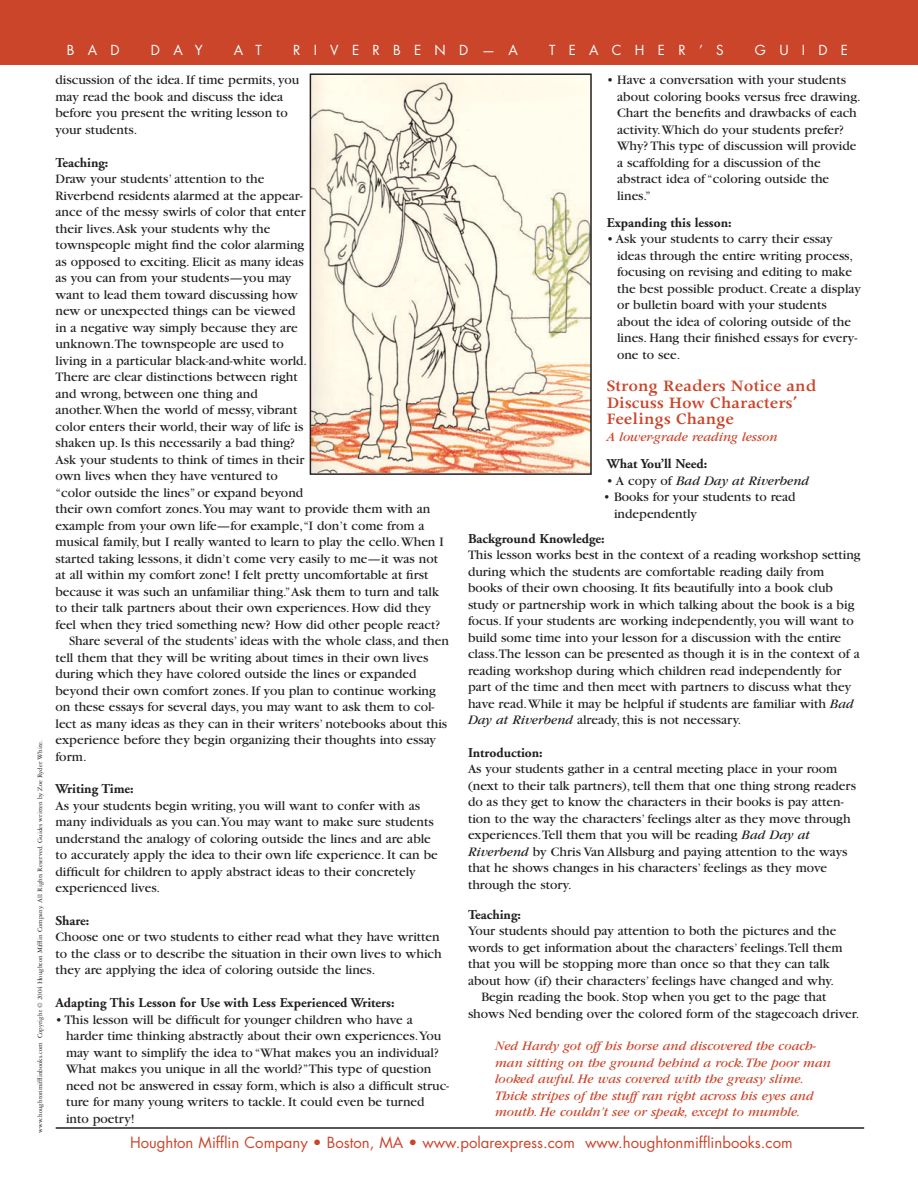
<style>
.page{position:relative;width:918px;height:1188px;background:#fff}
.page>*{position:absolute;margin:0;border:0;box-sizing:border-box;transform-origin:0 0}
.t1{font:600 18px/16.5px "Apollo";color:#ca452a}
.t2{font:15px "Futura";color:#ca452a}
.t3{font:13.5px/16.5px "Garamond";color:#231f20}
.t4{font:italic 13.5px/16.5px "Garamond";color:#ca452a}
.t5{font:700 13.5px "Adobe Garamond";color:#231f20}
.t6{font:13.5px "Futura";letter-spacing:.985em;color:#fff}
.t7{font:italic 13.5px "Garamond";color:#231f20}
.t8{font:7.2px "Garamond Three";color:#231f20}
.s1{font-style:normal}
.s2{font-style:italic}
</style>
<div class="page">
<img style="left:313px;top:76px;width:276px;height:396px">
<div style="left:310px;top:73px;width:282px;height:402px;border:2px solid #231f20"></div>
<div style="left:0;top:0;width:918px;height:64px;background:#ca452a"></div>
<hr style="left:56px;top:1127px;width:808px;height:2px;background:#231f20">
<p class="t8" style="left:38px;top:1133px;width:394px;rotate:-90deg">www.houghtonmifflinbooks.com Copyright © 2004 Houghton Mifflin Company. All Rights Reserved. Guides written by Zoe Ryder White.</p>
<p class="t6" style="left:67px;top:44px;width:54px">BAD</p>
<p class="t6" style="left:151px;top:44px;width:53px">DAY</p>
<p class="t6" style="left:234px;top:44px;width:30px">A T</p>
<p class="t6" style="left:293px;top:44px;width:226px">RIVERBEND—A</p>
<p class="t6" style="left:549px;top:44px;width:176px">TEACHER’S</p>
<p class="t6" style="left:755px;top:44px;width:95px">GUIDE</p>
<p class="t3" style="left:56px;top:73px;width:245px">discussion of the idea. If time permits, you may read the book and discuss the idea before you present the writing lesson to your students.</p>
<p class="t5" style="left:56px;top:157px;width:54px">Teaching:</p>
<p class="t3" style="left:56px;top:172px;width:210px">Draw your students’ attention to the</p>
<p class="t3" style="left:56px;top:188px;width:249px">Riverbend residents alarmed at the appear-</p>
<p class="t3" style="left:56px;top:205px;width:252px">ance of the messy swirls of color that enter</p>
<p class="t3" style="left:56px;top:221px;width:216px">their lives.Ask your students why the</p>
<p class="t3" style="left:56px;top:238px;width:250px">townspeople might find the color alarming</p>
<p class="t3" style="left:56px;top:254px;width:250px">as opposed to exciting. Elicit as many ideas</p>
<p class="t3" style="left:56px;top:271px;width:237px">as you can from your students—you may</p>
<p class="t3" style="left:56px;top:287px;width:244px">want to lead them toward discussing how</p>
<p class="t3" style="left:56px;top:304px;width:241px">new or unexpected things can be viewed</p>
<p class="t3" style="left:56px;top:320px;width:244px">in a negative way simply because they are</p>
<p class="t3" style="left:56px;top:337px;width:230px">unknown.The townspeople are used to</p>
<p class="t3" style="left:56px;top:353px;width:253px">living in a particular black-and-white world.</p>
<p class="t3" style="left:56px;top:370px;width:244px">There are clear distinctions between right</p>
<p class="t3" style="left:56px;top:386px;width:204px">and wrong, between one thing and</p>
<p class="t3" style="left:56px;top:403px;width:243px">another.When the world of messy, vibrant</p>
<p class="t3" style="left:56px;top:419px;width:249px">color enters their world, their way of life is</p>
<p class="t3" style="left:56px;top:436px;width:241px">shaken up. Is this necessarily a bad thing?</p>
<p class="t3" style="left:56px;top:452px;width:250px">Ask your students to think of times in their</p>
<p class="t3" style="left:56px;top:469px;width:224px">own lives when they have ventured to</p>
<p class="t3" style="left:56px;top:485px;width:249px">“color outside the lines” or expand beyond</p>
<p class="t3" style="left:56px;top:502px;width:376px">their own comfort zones.You may want to provide them with an</p>
<p class="t3" style="left:56px;top:518px;width:371px">example from your own life—for example,“I don’t come from a</p>
<p class="t3" style="left:56px;top:535px;width:390px">musical family, but I really wanted to learn to play the cello.When I</p>
<p class="t3" style="left:56px;top:551px;width:384px">started taking lessons, it didn’t come very easily to me—it was not</p>
<p class="t3" style="left:56px;top:568px;width:375px">at all within my comfort zone! I felt pretty uncomfortable at first</p>
<p class="t3" style="left:56px;top:584px;width:385px">because it was such an unfamiliar thing.”Ask them to turn and talk</p>
<p class="t3" style="left:56px;top:601px;width:377px">to their talk partners about their own experiences. How did they</p>
<p class="t3" style="left:56px;top:617px;width:386px">feel when they tried something new? How did other people react?</p>
<p class="t3" style="left:69px;top:634px;width:382px">Share several of the students’ ideas with the whole class, and then</p>
<p class="t3" style="left:56px;top:650px;width:374px">tell them that they will be writing about times in their own lives</p>
<p class="t3" style="left:56px;top:667px;width:363px">during which they have colored outside the lines or expanded</p>
<p class="t3" style="left:56px;top:683px;width:382px">beyond their own comfort zones. If you plan to continue working</p>
<p class="t3" style="left:56px;top:700px;width:381px">on these essays for several days, you may want to ask them to col-</p>
<p class="t3" style="left:56px;top:716px;width:393px">lect as many ideas as they can in their writers’ notebooks about this</p>
<p class="t3" style="left:56px;top:733px;width:382px">experience before they begin organizing their thoughts into essay</p>
<p class="t3" style="left:56px;top:749px;width:33px">form.</p>
<p class="t5" style="left:56px;top:784px;width:80px">Writing Time:</p>
<p class="t3" style="left:56px;top:798px;width:384px">As your students begin writing, you will want to confer with as many individuals as you can.You may want to make sure students understand the analogy of coloring outside the lines and are able to accurately apply the idea to their own life experience. It can be difficult for children to apply abstract ideas to their concretely experienced lives.</p>
<p class="t5" style="left:56px;top:915px;width:35px">Share:</p>
<p class="t3" style="left:56px;top:930px;width:388px">Choose one or two students to either read what they have written to the class or to describe the situation in their own lives to which they are applying the idea of coloring outside the lines.</p>
<p class="t5" style="left:56px;top:997px;width:341px">Adapting This Lesson for Use with Less Experienced Writers:</p>
<p class="t3" style="left:66px;top:1012px;width:385px;text-indent:-11px">• This lesson will be difficult for younger children who have a harder time thinking abstractly about their own experiences.You may want to simplify the idea to “What makes you an individual?<br>What makes you unique in all the world?”This type of question need not be answered in essay form, which is also a difficult struc&shy;ture for many young writers to tackle. It could even be turned into poetry!</p>
<p class="t3" style="left:617px;top:73px;width:245px;text-indent:-10px">• Have a conversation with your students about coloring books versus free drawing.<br>Chart the benefits and drawbacks of each activity.Which do your students prefer?<br>Why? This type of discussion will provide a scaffolding for a discussion of the abstract idea of “coloring outside the lines.”</p>
<p class="t5" style="left:607px;top:217px;width:126px">Expanding this lesson:</p>
<p class="t3" style="left:617px;top:232px;width:245px;text-indent:-10px">• Ask your students to carry their essay ideas through the entire writing process, focusing on revising and editing to make the best possible product. Create a display or bulletin board with your students about the idea of coloring outside of the lines. Hang their finished essays for every&shy;one to see.</p>
<h1 class="t1" style="left:607px;top:380px;width:211px">Strong Readers Notice and<br>Discuss How Characters’<br>Feelings Change</h1>
<p class="t4" style="left:607px;top:430px;width:173px">A lower-grade reading lesson</p>
<p class="t5" style="left:607px;top:458px;width:102px">What You’ll Need:</p>
<p class="t7" style="left:607px;top:476px;width:204px"><span class="s1">• A copy of</span> Bad Day at Riverbend</p>
<p class="t3" style="left:614px;top:490px;width:183px;text-indent:-11px">• Books for your students to read independently</p>
<p class="t5" style="left:468px;top:533px;width:138px">Background Knowledge:</p>
<p class="t3" style="left:468px;top:548px;width:394px">This lesson works best in the context of a reading workshop setting during which the students are comfortable reading daily from books of their own choosing. It fits beautifully into a book club study or partnership work in which talking about the book is a big focus. If your students are working independently, you will want to build some time into your lesson for a discussion with the entire class.The lesson can be presented as though it is in the context of a reading workshop during which children read independently for part of the time and then meet with partners to discuss what they have read.While it may be helpful if students are familiar with <span class="s2">Bad Day at Riverbend</span> already, this is not necessary.</p>
<p class="t5" style="left:468px;top:747px;width:76px">Introduction:</p>
<p class="t3" style="left:468px;top:762px;width:390px">As your students gather in a central meeting place in your room (next to their talk partners), tell them that one thing strong readers do as they get to know the characters in their books is pay atten&shy;tion to the way the characters’ feelings alter as they move through experiences.Tell them that you will be reading <span class="s2">Bad Day at Riverbend</span> by Chris Van Allsburg and paying attention to the ways that he shows changes in his characters’ feelings as they move through the story.</p>
<p class="t5" style="left:468px;top:909px;width:54px">Teaching:</p>
<p class="t3" style="left:468px;top:924px;width:370px">Your students should pay attention to both the pictures and the</p>
<p class="t3" style="left:468px;top:940px;width:376px">words to get information about the characters’ feelings.Tell them</p>
<p class="t3" style="left:468px;top:957px;width:363px">that you will be stopping more than once so that they can talk</p>
<p class="t3" style="left:468px;top:973px;width:368px">about how (if) their characters’ feelings have changed and why.</p>
<p class="t3" style="left:482px;top:990px;width:346px">Begin reading the book. Stop when you get to the page that</p>
<p class="t3" style="left:468px;top:1006px;width:393px">shows Ned bending over the colored form of the stagecoach driver.</p>
<p class="t4" style="left:495px;top:1039px;width:338px">Ned Hardy got off his horse and discovered the coach&shy;man sitting on the ground behind a rock.The poor man looked awful. He was covered with the greasy slime.<br>Thick stripes of the stuff ran right across his eyes and mouth. He couldn’t see or speak, except to mumble.</p>
<p class="t2" style="left:130px;top:1135px;width:664px">Houghton Mifflin Company • Boston, MA • www.polarexpress.com www.houghtonmifflinbooks.com</p>
</div>
